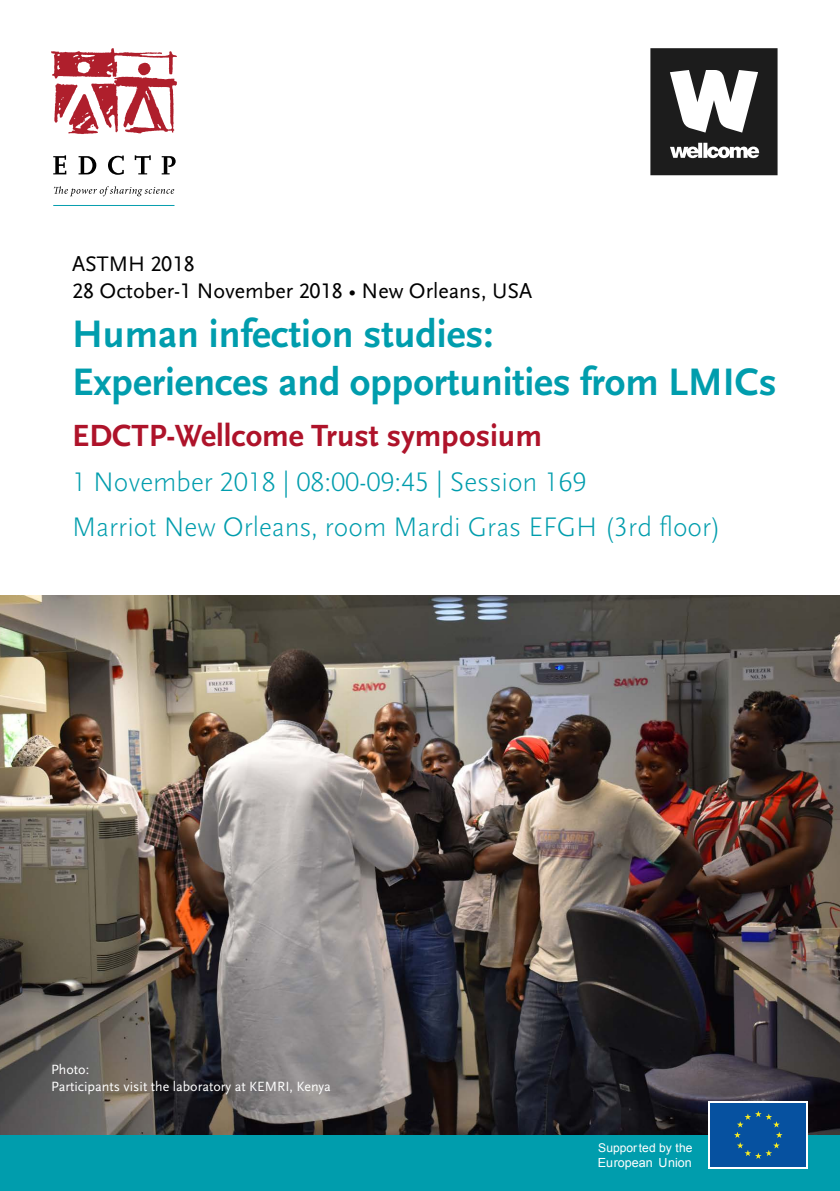
<style>
.page{position:relative;width:840px;height:1191px;background:#fff}
.page>*{position:absolute;margin:0;border:0;box-sizing:border-box;transform-origin:0 0}
.t1{font:700 40px/48px "Scala Sans OT";letter-spacing:-.005em;color:#009dad}
.t2{font:700 32px "Scala Sans OT";color:#ae132a}
.t3{font:300 28px/45px "Scala Sans OT";color:#009dad}
.t4{font:22px/26.4px "Scala Sans OT";color:#000}
.t5{font:14px/16.8px "Scala Sans OT";color:#fff}
.t6{font:12.6px "Arial";color:#fff}
.t7{font:12px "Arial";color:#fff}
.s1{font-family:"Scala Sans"}
</style>
<div class="page">
<img style="left:0;top:595px;width:839px;height:540px">
<div style="left:0;top:1135px;width:839px;height:56px;background:#009dad"></div>
<div style="left:708px;top:1101px;width:99px;height:68px;background:linear-gradient(to right,#fff,#fff)"></div>
<div style="left:710px;top:1103px;width:95px;height:64px;background:#0651a0"></div>
<svg style="left:734px;top:1111px;width:48px;height:47px"></svg>
<svg style="left:53px;top:155px;width:13px;height:19px"></svg>
<svg style="left:78px;top:156px;width:18px;height:18px"></svg>
<svg style="left:108px;top:156px;width:16px;height:19px"></svg>
<svg style="left:135px;top:155px;width:16px;height:19px"></svg>
<svg style="left:162px;top:156px;width:13px;height:18px"></svg>
<svg style="left:51px;top:48px;width:126px;height:86px"></svg>
<hr style="left:53px;top:205px;width:121px;height:1px;background:#069eae">
<svg style="left:54px;top:186px;width:120px;height:10px"></svg>
<svg style="left:650px;top:48px;width:127px;height:127px"></svg>
<p class="t4" style="left:72px;top:251px;width:461px">ASTMH 2018<br>28 October-1 November 2018 <span class="s1">•</span> New Orleans, USA</p>
<h1 class="t1" style="left:72px;top:310px;width:705px">Human infection studies:<br>Experiences and opportunities from LMICs</h1>
<p class="t2" style="left:72px;top:417px;width:471px">EDCTP-Wellcome Trust symposium</p>
<p class="t3" style="left:72px;top:459px;width:650px">1 November 2018 | 08:00-09:45 | Session 169<br>Marriot New Orleans, room Mardi Gras EFGH (3rd floor)</p>
<p class="t5" style="left:51px;top:1061px;width:281px">Photo:<br>Participants visit the laboratory at KEMRI, Kenya</p>
<p class="t7" style="left:598px;top:1140px;width:96px">Supported by the</p>
<p class="t6" style="left:597px;top:1154px;width:95px">European Union</p>
</div>
